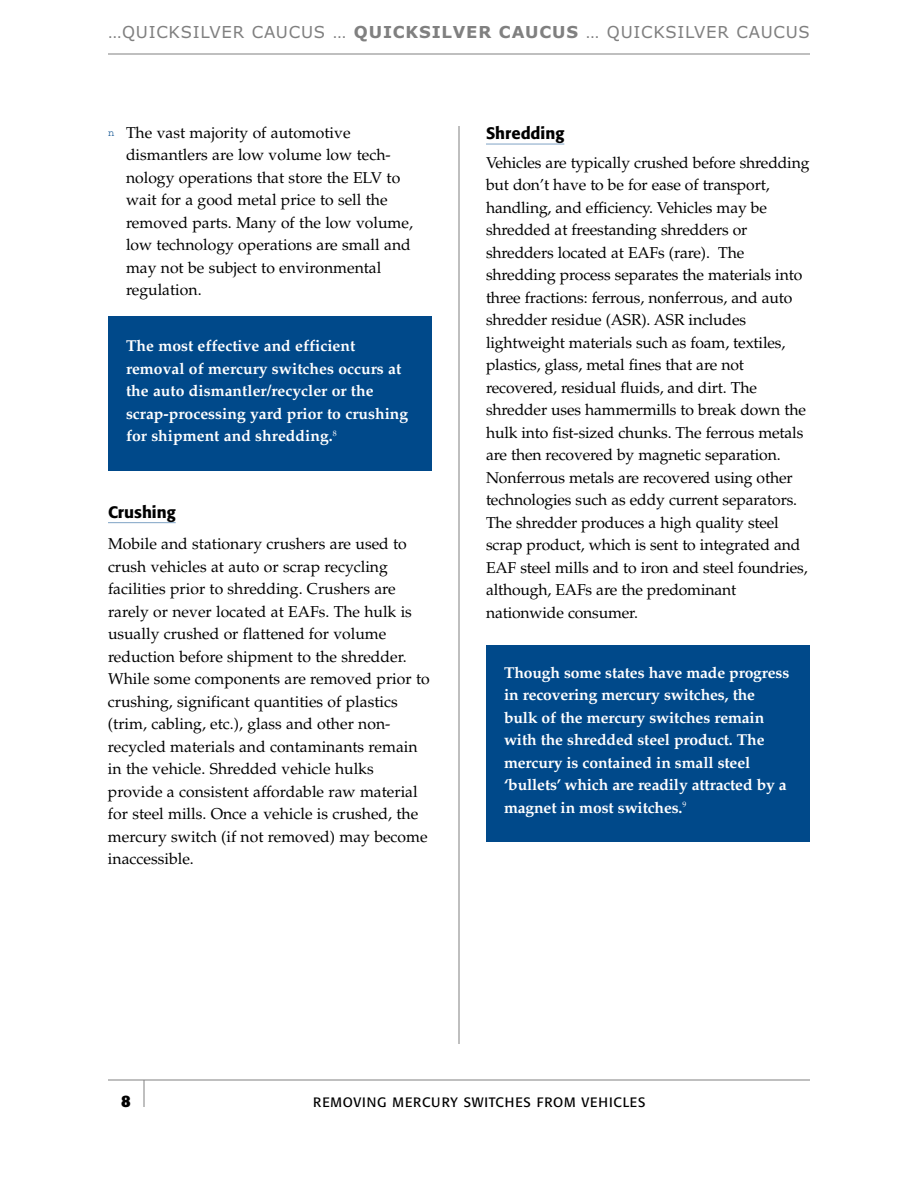
<style>
.page{position:relative;width:918px;height:1188px;background:#fff}
.page>*{position:absolute;margin:0;border:0;box-sizing:border-box;transform-origin:0 0}
.t1{font:16.5px "Verdana";letter-spacing:.045em;color:#808080}
.t2{font:500 16.5px "Formata";color:#000}
.t3{font:700 16.5px "Formata";color:#000}
.t4{font:15.75px/22.5px "Palatino";letter-spacing:-.01em;color:#000}
.t5{font:700 15.75px/22.5px "Palatino";letter-spacing:-.01em;color:#fff}
.t6{font:13.5px "Formata";letter-spacing:.06em;color:#000}
.s1{font-weight:700}
.s2{font-family:"Courier";font-size:10.5px;color:#00498a}
</style>
<div class="page">
<hr style="left:108px;top:1080px;width:702px;height:1px;background:#808080">
<svg style="left:144px;top:1080px;width:1px;height:27px"></svg>
<hr style="left:459px;top:126px;width:1px;height:918px;background:#808080">
<hr style="left:108px;top:54px;width:702px;height:1px;background:#808080">
<div style="left:108px;top:316px;width:324px;height:154px;background:#00498a"></div>
<div style="left:486px;top:645px;width:324px;height:197px;background:#00498a"></div>
<hr style="left:108px;top:522px;width:68px;height:1px;background:#80a4c5">
<hr style="left:486px;top:144px;width:78px;height:1px;background:#80a4c5">
<p class="t1" style="left:108px;top:23px;width:703px">…QUICKSILVER CAUCUS … <span class="s1">QUICKSILVER CAUCUS</span> … QUICKSILVER CAUCUS</p>
<p class="t4" style="left:126px;top:123px;width:289px;text-indent:-18px"><span class="s2">n</span> The vast majority of automotive dismantlers are low volume low tech&shy;nology operations that store the ELV to wait for a good metal price to sell the removed parts. Many of the low volume, low technology operations are small and may not be subject to environmental regulation.</p>
<p class="t5" style="left:126px;top:336px;width:284px">The most effective and efficient removal of mercury switches occurs at the auto dismantler/recycler or the scrap-processing yard prior to crushing for shipment and shredding.<sup>8</sup></p>
<p class="t2" style="left:108px;top:505px;width:69px">Crushing</p>
<p class="t4" style="left:108px;top:535px;width:323px">Mobile and stationary crushers are used to crush vehicles at auto or scrap recycling facilities prior to shredding. Crushers are rarely or never located at EAFs. The hulk is usually crushed or flattened for volume reduction before shipment to the shredder.<br>While some components are removed prior to crushing, significant quantities of plastics (trim, cabling, etc.), glass and other non&shy;recycled materials and contaminants remain in the vehicle. Shredded vehicle hulks provide a consistent affordable raw material for steel mills. Once a vehicle is crushed, the mercury switch (if not removed) may become inaccessible.</p>
<p class="t2" style="left:486px;top:126px;width:80px">Shredding</p>
<p class="t4" style="left:486px;top:153px;width:325px">Vehicles are typically crushed before shredding but don’t have to be for ease of transport, handling, and efficiency. Vehicles may be shredded at freestanding shredders or shredders located at EAFs (rare). The shredding process separates the materials into three fractions: ferrous, nonferrous, and auto shredder residue (ASR). ASR includes lightweight materials such as foam, textiles, plastics, glass, metal fines that are not recovered, residual fluids, and dirt. The shredder uses hammermills to break down the hulk into fist-sized chunks. The ferrous metals are then recovered by magnetic separation.<br>Nonferrous metals are recovered using other technologies such as eddy current separators.<br>The shredder produces a high quality steel scrap product, which is sent to integrated and EAF steel mills and to iron and steel foundries, although, EAFs are the predominant nationwide consumer.</p>
<p class="t5" style="left:504px;top:663px;width:287px">Though some states have made progress in recovering mercury switches, the bulk of the mercury switches remain with the shredded steel product. The mercury is contained in small steel ‘bullets’ which are readily attracted by a magnet in most switches.<sup>9</sup></p>
<p class="t3" style="left:121px;top:1094px;width:11px">8</p>
<p class="t6" style="left:313px;top:1097px;width:334px">REMOVING MERCURY SWITCHES FROM VEHICLES</p>
</div>
